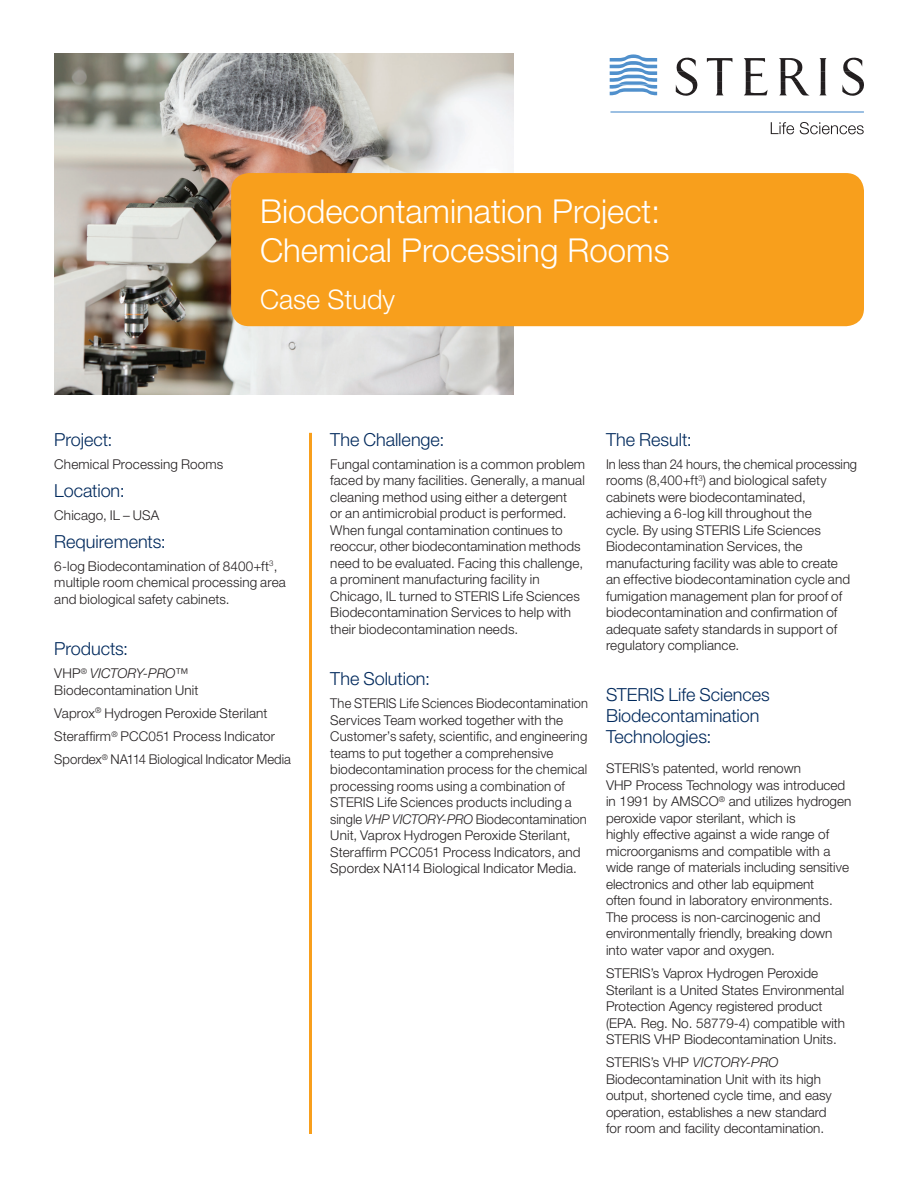
<style>
.page{position:relative;width:918px;height:1188px;background:#fff}
.page>*{position:absolute;margin:0;border:0;box-sizing:border-box;transform-origin:0 0}
.t1{font:300 33px/39px "Helvetica Neue";color:#fff}
.t2{font:300 27px "Helvetica Neue";color:#fff}
.Subhead_1{font:300 18px/21px "Helvetica Neue";color:#00295c}
.Copy{font:300 13.5px/16.5px "Helvetica Neue";letter-spacing:.005em;color:#231f20}
.Copy-2{font:300 13.5px/16.5px "Helvetica Neue";letter-spacing:.005em;color:#231f20;scale:.95 1}
.Copy-3{font:300 13.5px/16.5px "Helvetica Neue";letter-spacing:.005em;color:#231f20;scale:.96 1}
.s1{font-style:italic}
</style>
<div class="page">
<img style="left:54px;top:54px;width:460px;height:340px">
<svg style="left:771px;top:122px;width:23px;height:12px"></svg>
<svg style="left:800px;top:122px;width:64px;height:12px"></svg>
<hr style="left:611px;top:111px;width:253px;height:2px;background:#5090cc">
<svg style="left:610px;top:54px;width:47px;height:41px"></svg>
<svg style="left:676px;top:57px;width:188px;height:39px"></svg>
<hr style="left:309px;top:433px;width:3px;height:701px;background:#f89f1c">
<div style="left:231px;top:173px;width:633px;height:153px;background:#f89f1c;border-radius:18px"></div>
<p class="t1" style="left:260px;top:191px;width:411px">Biodecontamination Project:<br>Chemical Processing Rooms</p>
<p class="t2" style="left:260px;top:282px;width:137px">Case Study</p>
<p class="Subhead_1" style="left:54px;top:428px;width:60px">Project:</p>
<p class="Copy" style="left:54px;top:455px;width:171px">Chemical Processing Rooms</p>
<p class="Subhead_1" style="left:54px;top:479px;width:72px">Location:</p>
<p class="Copy" style="left:54px;top:506px;width:107px">Chicago, IL – USA</p>
<p class="Subhead_1" style="left:54px;top:530px;width:113px">Requirements:</p>
<p class="Copy" style="left:54px;top:557px;width:233px">6-log Biodecontamination of 8400+ft<sup>3</sup>, multiple room chemical processing area and biological safety cabinets.</p>
<p class="Subhead_1" style="left:54px;top:637px;width:75px">Products:</p>
<p class="Copy" style="left:54px;top:665px;width:146px">VHP<sup>®</sup> <span class="s1">VICTORY-PRO</span>™<br>Biodecontamination Unit</p>
<p class="Copy" style="left:54px;top:704px;width:215px">Vaprox<sup>®</sup> Hydrogen Peroxide Sterilant</p>
<p class="Copy" style="left:54px;top:728px;width:222px">Steraffirm<sup>®</sup> PCC051 Process Indicator</p>
<p class="Copy" style="left:54px;top:751px;width:238px">Spordex<sup>®</sup> NA114 Biological Indicator Media</p>
<p class="Subhead_1" style="left:330px;top:428px;width:116px">The Challenge:</p>
<p class="Copy" style="left:330px;top:455px;width:256px">Fungal contamination is a common problem faced by many facilities. Generally, a manual cleaning method using either a detergent<br>or an antimicrobial product is performed.<br>When fungal contamination continues to reoccur, other biodecontamination methods need to be evaluated. Facing this challenge, a prominent manufacturing facility in Chicago, IL turned to STERIS Life Sciences Biodecontamination Services to help with their biodecontamination needs.</p>
<p class="Subhead_1" style="left:330px;top:667px;width:101px">The Solution:</p>
<p class="Copy-2" style="left:330px;top:695px;width:273px">The STERIS Life Sciences Biodecontamination Services Team worked together with the Customer’s safety, scientific, and engineering teams to put together a comprehensive biodecontamination process for the chemical processing rooms using a combination of STERIS Life Sciences products including a single <span class="s1">VHP VICTORY-PRO</span> Biodecontamination Unit, Vaprox Hydrogen Peroxide Sterilant, Steraffirm PCC051 Process Indicators, and Spordex NA114 Biological Indicator Media.</p>
<p class="Subhead_1" style="left:606px;top:428px;width:87px">The Result:</p>
<p class="Copy-3" style="left:606px;top:455px;width:263px">In less than 24 hours, the chemical processing rooms (8,400+ft<sup>3</sup>) and biological safety cabinets were biodecontaminated, achieving a 6-log kill throughout the<br>cycle. By using STERIS Life Sciences Biodecontamination Services, the manufacturing facility was able to create<br>an effective biodecontamination cycle and fumigation management plan for proof of biodecontamination and confirmation of adequate safety standards in support of regulatory compliance.</p>
<p class="Subhead_1" style="left:606px;top:684px;width:165px">STERIS Life Sciences<br>Biodecontamination<br>Technologies:</p>
<p class="Copy" style="left:606px;top:760px;width:247px">STERIS’s patented, world renown<br>VHP Process Technology was introduced in 1991 by AMSCO<sup>®</sup> and utilizes hydrogen peroxide vapor sterilant, which is<br>highly effective against a wide range of microorganisms and compatible with a wide range of materials including sensitive electronics and other lab equipment<br>often found in laboratory environments.<br>The process is non-carcinogenic and environmentally friendly, breaking down into water vapor and oxygen.</p>
<p class="Copy" style="left:606px;top:965px;width:241px">STERIS’s Vaprox Hydrogen Peroxide Sterilant is a United States Environmental Protection Agency registered product (EPA. Reg. No. 58779-4) compatible with STERIS VHP Biodecontamination Units.</p>
<p class="Copy" style="left:606px;top:1054px;width:227px">STERIS’s VHP <span class="s1">VICTORY-PRO </span>Biodecontamination Unit with its high output, shortened cycle time, and easy operation, establishes a new standard for room and facility decontamination.</p>
</div>
